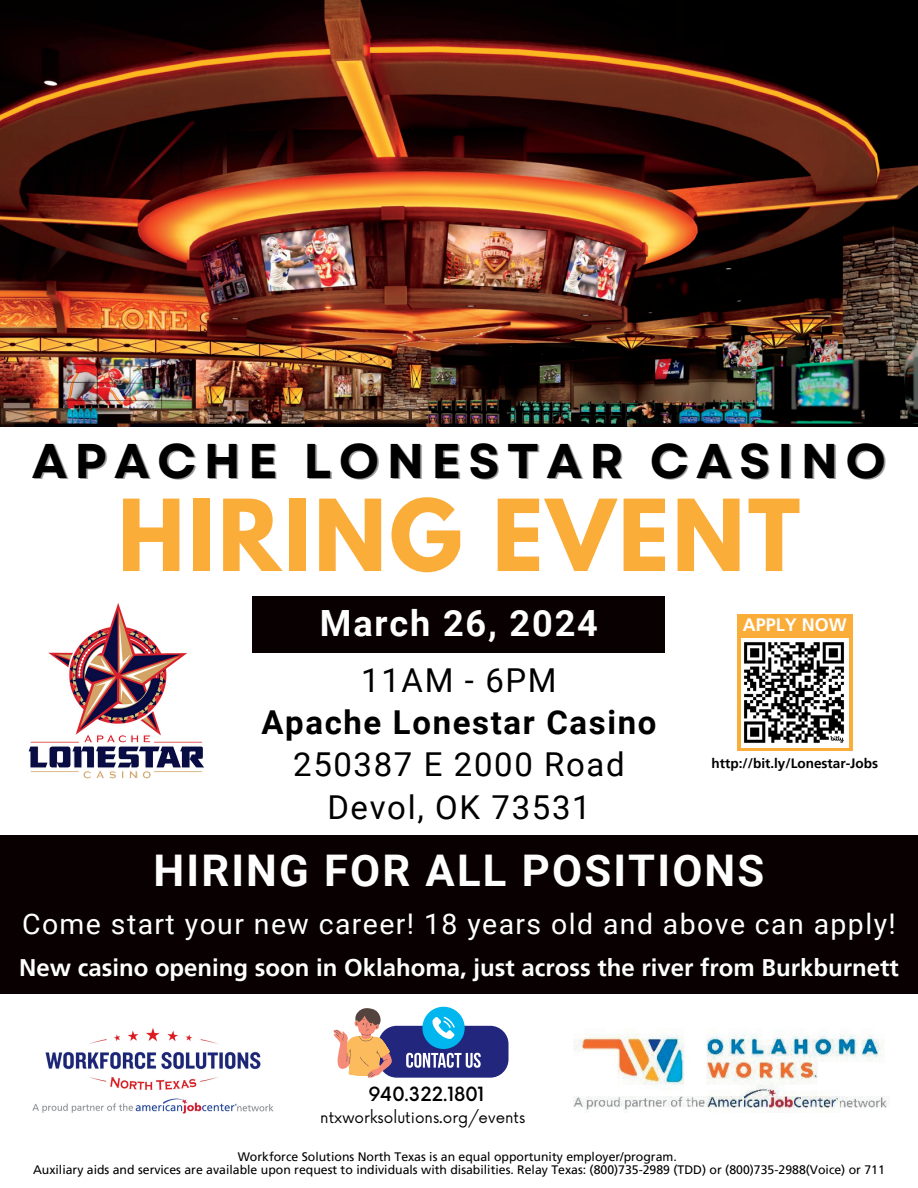
<style>
.page{position:relative;width:918px;height:1188px;background:#fff}
.page>*{position:absolute;margin:0;border:0;box-sizing:border-box;transform-origin:0 0}
.t1{font:700 87.75px "League Spartan";letter-spacing:.035em;color:#fbad3a}
.t2{font:700 48.75px "Garet";letter-spacing:.15em;color:#000}
.t3{font:700 43.65px "Roboto";letter-spacing:.05em;color:#fefefe}
.t4{font:700 36.15px "Roboto";letter-spacing:.05em;color:#fefefe}
.t5{font:33px/42.8px "Roboto";letter-spacing:.05em;color:#000;text-align:center}
.t6{font:28.5px "Roboto";letter-spacing:.05em;color:#fff}
.t7{font:700 24px "Frutiger LT Pro";color:#fff}
.t8{font:500 19.05px "Neue Einstellung";color:#000}
.t9{font:700 18px "Frutiger LT Pro";color:#fefefe}
.t10{font:15.15px "Now";color:#000}
.t11{font:700 13.5px "Frutiger LT Pro";color:#000}
.t12{font:12.3px "Frutiger LT Pro";color:#000}
.s1{font-weight:700}
</style>
<div class="page">
<img style="left:0;top:0;width:918px;height:426px">
<div style="left:378px;top:1026px;width:130px;height:51px;background:#22267c;border-radius:18px"></div>
<svg style="left:406px;top:1007px;width:75px;height:61px"></svg>
<svg style="left:333px;top:1008px;width:59px;height:70px"></svg>
<img style="left:574px;top:1033px;width:316px;height:79px">
<img style="left:32px;top:1028px;width:242px;height:86px">
<div style="left:0;top:835px;width:918px;height:159px;background:#080001"></div>
<div style="left:253px;top:596px;width:412px;height:56px;background:#080001"></div>
<img style="left:28px;top:603px;width:176px;height:176px">
<div style="left:737px;top:614px;width:116px;height:137px;background:#fbad3a"></div>
<img style="left:742px;top:639px;width:106px;height:108px">
<p class="t2" style="left:32px;top:426px;width:856px">APACHE LONESTAR CASINO</p>
<p class="t1" style="left:118px;top:492px;width:684px">HIRING EVENT</p>
<p class="t4" style="left:320px;top:603px;width:279px">March 26, 2024</p>
<h3 class="t9" style="left:743px;top:614px;width:105px">APPLY NOW</h3>
<p class="t5" style="left:361px;top:659px;width:197px">11AM - 6PM</p>
<p class="t5" style="left:261px;top:701px;width:397px"><span class="s1">Apache Lonestar Casino<br></span>250387 E 2000 Road<br>Devol, OK 73531</p>
<h6 class="t11" style="left:712px;top:755px;width:168px">http://bit.ly/Lonestar-Jobs</h6>
<p class="t3" style="left:154px;top:845px;width:612px">HIRING FOR ALL POSITIONS</p>
<p class="t6" style="left:22px;top:908px;width:875px">Come start your new career! 18 years old and above can apply!</p>
<p class="t7" style="left:19px;top:953px;width:881px">New casino opening soon in Oklahoma, just across the river from Burkburnett</p>
<h1 class="t8" style="left:368px;top:1077px;width:117px">940.322.1801</h1>
<h2 class="t10" style="left:320px;top:1109px;width:207px">ntxworksolutions.org/events</h2>
<p class="t12" style="left:238px;top:1149px;width:441px">Workforce Solutions North Texas is an equal opportunity employer/program.</p>
<p class="t12" style="left:33px;top:1162px;width:853px">Auxiliary aids and services are available upon request to individuals with disabilities. Relay Texas: (800)735-2989 (TDD) or (800)735-2988(Voice) or 711</p>
</div>
